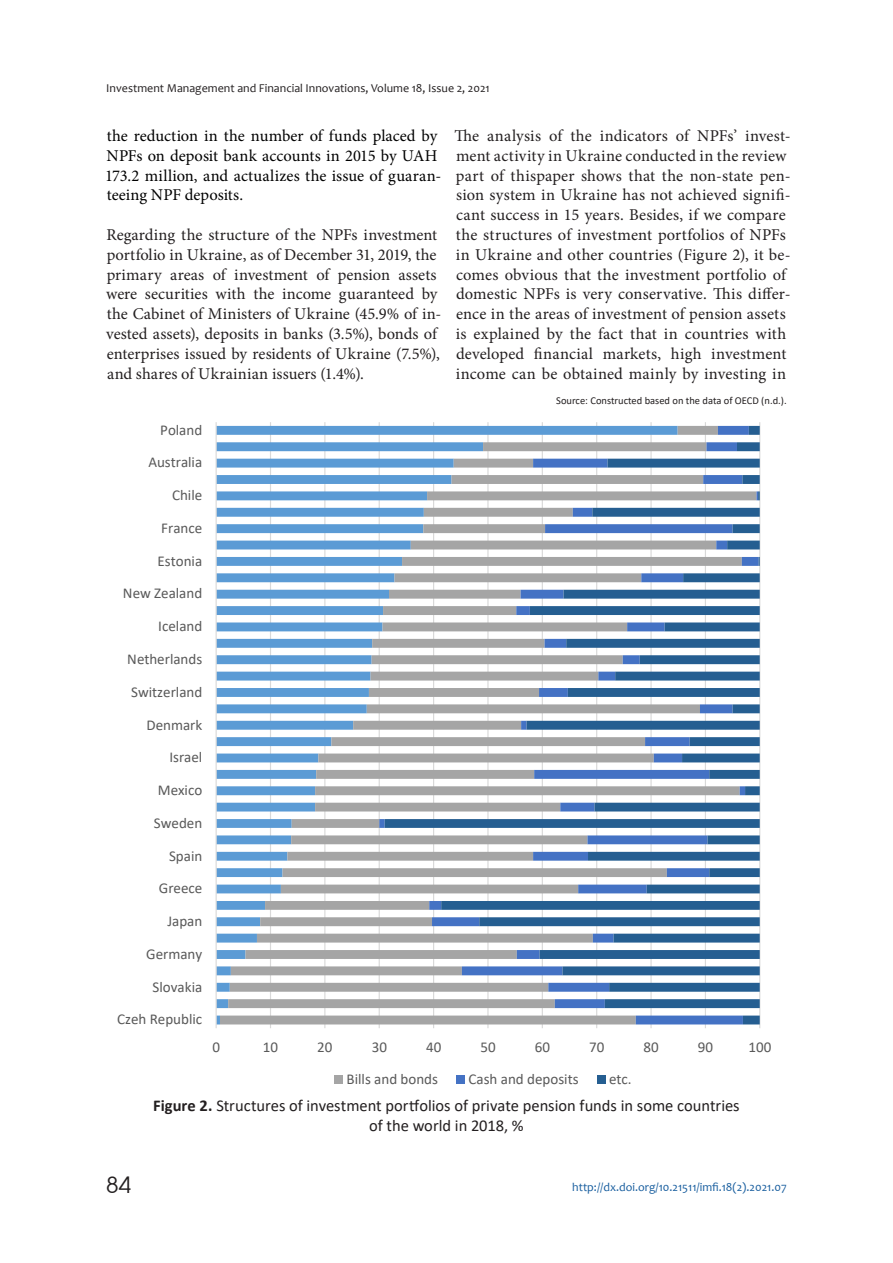
<style>
.page{position:relative;width:893px;height:1263px;background:#fff}
.page>*{position:absolute;margin:0;border:0;box-sizing:border-box;transform-origin:0 0}
.t1{font:22.5px "Avant Garde Gothic C";color:#231f20}
.t2{font:16.5px/19.8px "Minion Pro";letter-spacing:.01em;color:#231f20}
.t3{font:16.5px/19.8px "Minion Pro";letter-spacing:.005em;color:#000}
.t4{font:16.5px/19.8px "Calibri";color:#231f20;text-align:center}
.t5{font:15px "Calibri";color:#595959}
.t6{font:12px "Candara";color:#231f20}
.t7{font:12px "Candara";color:#175d9e}
.t8{font:10.5px "Calibri";color:#231f20}
.s1{font-weight:700}
</style>
<div class="page">
<hr style="left:270px;top:422px;width:1px;height:606px;background:#d9d9d9">
<hr style="left:324px;top:422px;width:1px;height:606px;background:#d9d9d9">
<hr style="left:379px;top:422px;width:1px;height:606px;background:#d9d9d9">
<hr style="left:433px;top:422px;width:1px;height:606px;background:#d9d9d9">
<hr style="left:487px;top:422px;width:2px;height:606px;background:#d9d9d9">
<hr style="left:542px;top:422px;width:1px;height:606px;background:#d9d9d9">
<hr style="left:596px;top:422px;width:1px;height:606px;background:#d9d9d9">
<hr style="left:650px;top:422px;width:2px;height:606px;background:#d9d9d9">
<hr style="left:705px;top:422px;width:1px;height:606px;background:#d9d9d9">
<hr style="left:759px;top:422px;width:1px;height:606px;background:#d9d9d9">
<svg style="left:220px;top:426px;width:159px;height:598px"></svg>
<svg style="left:385px;top:426px;width:375px;height:598px"></svg>
<hr style="left:216px;top:422px;width:1px;height:606px;background:#d9d9d9">
<div style="left:335px;top:1075px;width:8px;height:8px;background:#a5a5a5"></div>
<div style="left:457px;top:1075px;width:8px;height:8px;background:#4472c4"></div>
<div style="left:597px;top:1075px;width:8px;height:8px;background:#255e91"></div>
<p class="t6" style="left:106px;top:83px;width:385px">Investment Management and Financial Innovations, Volume 18, Issue 2, 2021</p>
<p class="t3" style="left:105px;top:126px;width:338px">the reduction in the number of funds placed by NPFs on deposit bank accounts in 2015 by UAH 173.2 million, and actualizes the issue of guaran&shy;teeing NPF deposits.</p>
<p class="t2" style="left:106px;top:225px;width:337px">Regarding the structure of the NPFs investment portfolio in Ukraine, as of December 31, 2019, the primary areas of investment of pension assets were securities with the income guaranteed by the Cabinet of Ministers of Ukraine (45.9% of in&shy;vested assets), deposits in banks (3.5%), bonds of enterprises issued by residents of Ukraine (7.5%), and shares of Ukrainian issuers (1.4%).</p>
<p class="t5" style="left:160px;top:424px;width:44px">Poland</p>
<p class="t5" style="left:148px;top:457px;width:55px">Australia</p>
<p class="t5" style="left:172px;top:490px;width:32px">Chile</p>
<p class="t5" style="left:161px;top:523px;width:43px">France</p>
<p class="t5" style="left:158px;top:555px;width:46px">Estonia</p>
<p class="t5" style="left:123px;top:588px;width:81px">New Zealand</p>
<p class="t5" style="left:158px;top:621px;width:45px">Iceland</p>
<p class="t5" style="left:127px;top:654px;width:77px">Netherlands</p>
<p class="t5" style="left:131px;top:686px;width:73px">Switzerland</p>
<p class="t5" style="left:147px;top:719px;width:57px">Denmark</p>
<p class="t5" style="left:169px;top:752px;width:34px">Israel</p>
<p class="t5" style="left:158px;top:785px;width:46px">Mexico</p>
<p class="t5" style="left:154px;top:818px;width:50px">Sweden</p>
<p class="t5" style="left:169px;top:850px;width:35px">Spain</p>
<p class="t5" style="left:159px;top:883px;width:45px">Greece</p>
<p class="t5" style="left:167px;top:916px;width:36px">Japan</p>
<p class="t5" style="left:146px;top:949px;width:58px">Germany</p>
<p class="t5" style="left:153px;top:981px;width:51px">Slovakia</p>
<p class="t5" style="left:117px;top:1014px;width:87px">Czeh Republic</p>
<p class="t2" style="left:454px;top:126px;width:338px">The analysis of the indicators of NPFs’ invest&shy;ment activity in Ukraine conducted in the review part of thispaper shows that the non-state pen&shy;sion system in Ukraine has not achieved signifi&shy;cant success in 15 years. Besides, if we compare the structures of investment portfolios of NPFs in Ukraine and other countries (Figure 2), it be&shy;comes obvious that the investment portfolio of domestic NPFs is very conservative. This differ&shy;ence in the areas of investment of pension assets is explained by the fact that in countries with developed financial markets, high investment income can be obtained mainly by investing in</p>
<p class="t8" style="left:556px;top:397px;width:232px">Source: Constructed based on the data of OECD (n.d.).</p>
<p class="t5" style="left:212px;top:1042px;width:9px">0</p>
<p class="t5" style="left:263px;top:1042px;width:17px">10</p>
<p class="t5" style="left:317px;top:1042px;width:17px">20</p>
<p class="t5" style="left:372px;top:1042px;width:17px">30</p>
<p class="t5" style="left:426px;top:1042px;width:17px">40</p>
<p class="t5" style="left:480px;top:1042px;width:17px">50</p>
<p class="t5" style="left:535px;top:1042px;width:17px">60</p>
<p class="t5" style="left:589px;top:1042px;width:17px">70</p>
<p class="t5" style="left:643px;top:1042px;width:17px">80</p>
<p class="t5" style="left:698px;top:1042px;width:17px">90</p>
<p class="t5" style="left:748px;top:1042px;width:24px">100</p>
<p class="t5" style="left:347px;top:1073px;width:93px">Bills and bonds</p>
<p class="t5" style="left:469px;top:1073px;width:112px">Cash and deposits</p>
<p class="t5" style="left:609px;top:1073px;width:24px">etc.</p>
<h1 class="t1" style="left:106px;top:1172px;width:26px">84</h1>
<p class="t4" style="left:153px;top:1095px;width:588px"><span class="s1">Figure 2.</span> Structures of investment portfolios of private pension funds in some countries of the world in 2018, %</p>
<p class="t7" style="left:572px;top:1179px;width:216px">http://dx.doi.org/10.21511/imfi.18(2).2021.07</p>
</div>
